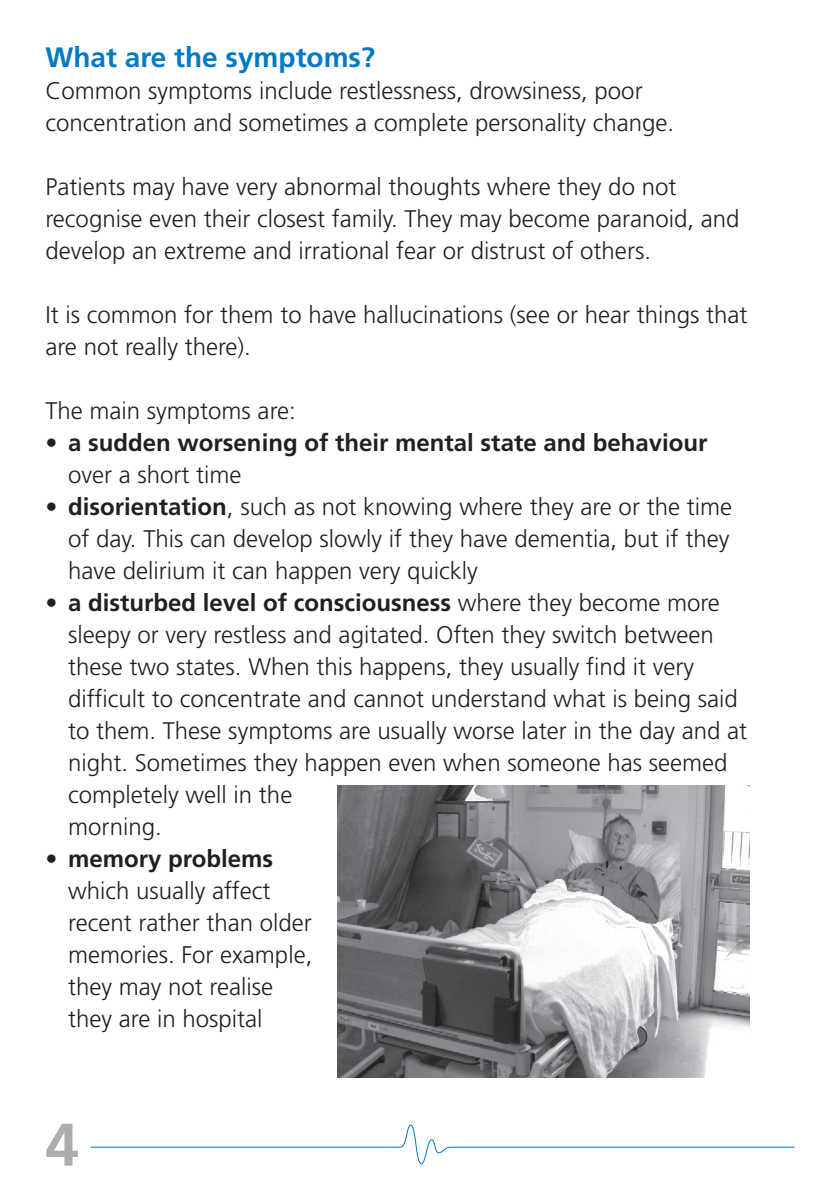
<style>
.page{position:relative;width:840px;height:1191px;background:#fff}
.page>*{position:absolute;margin:0;border:0;box-sizing:border-box;transform-origin:0 0}
.t1{font:700 60px "Frutiger";color:#acadb1}
.t2{font:700 28px "Frutiger";color:#007ac2}
.t3{font:300 24px/32px "Frutiger";color:#231f20}
.t4{font:700 24px/32px "Frutiger";color:#231f20}
.s1{font-weight:300}
.s2{font-weight:700}
</style>
<div class="page">
<svg style="left:90px;top:1124px;width:705px;height:40px"></svg>
<img style="left:337px;top:785px;width:411px;height:292px">
<p class="t2" style="left:45px;top:41px;width:331px">What are the symptoms?</p>
<p class="t3" style="left:45px;top:75px;width:630px">Common symptoms include restlessness, drowsiness, poor concentration and sometimes a complete personality change.</p>
<p class="t3" style="left:45px;top:171px;width:695px">Patients may have very abnormal thoughts where they do not recognise even their closest family. They may become paranoid, and develop an extreme and irrational fear or distrust of others.</p>
<p class="t3" style="left:45px;top:299px;width:703px">It is common for them to have hallucinations (see or hear things that are not really there).</p>
<p class="t3" style="left:45px;top:395px;width:252px">The main symptoms are:</p>
<p class="t4" style="left:68px;top:427px;width:640px;text-indent:-23px"><span class="s1">•</span> a sudden worsening of their mental state and behaviour <span class="s1">over a short time</span></p>
<p class="t3" style="left:68px;top:491px;width:665px;text-align:justify;text-indent:-23px">• <span class="s2">disorientation</span>, such as not knowing where they are or the time of day. This can develop slowly if they have dementia, but if they have delirium it can happen very quickly</p>
<p class="t3" style="left:68px;top:587px;width:680px;text-indent:-23px">• <span class="s2">a disturbed level of consciousness</span> where they become more sleepy or very restless and agitated. Often they switch between these two states. When this happens, they usually find it very difficult to concentrate and cannot understand what is being said to them. These symptoms are usually worse later in the day and at night. Sometimes they happen even when someone has seemed completely well in the<br>morning.</p>
<p class="t3" style="left:68px;top:843px;width:245px;text-indent:-23px">• <span class="s2">memory problems </span>which usually affect recent rather than older memories. For example, they may not realise they are in hospital</p>
<h1 class="t1" style="left:45px;top:1109px;width:35px">4</h1>
</div>
